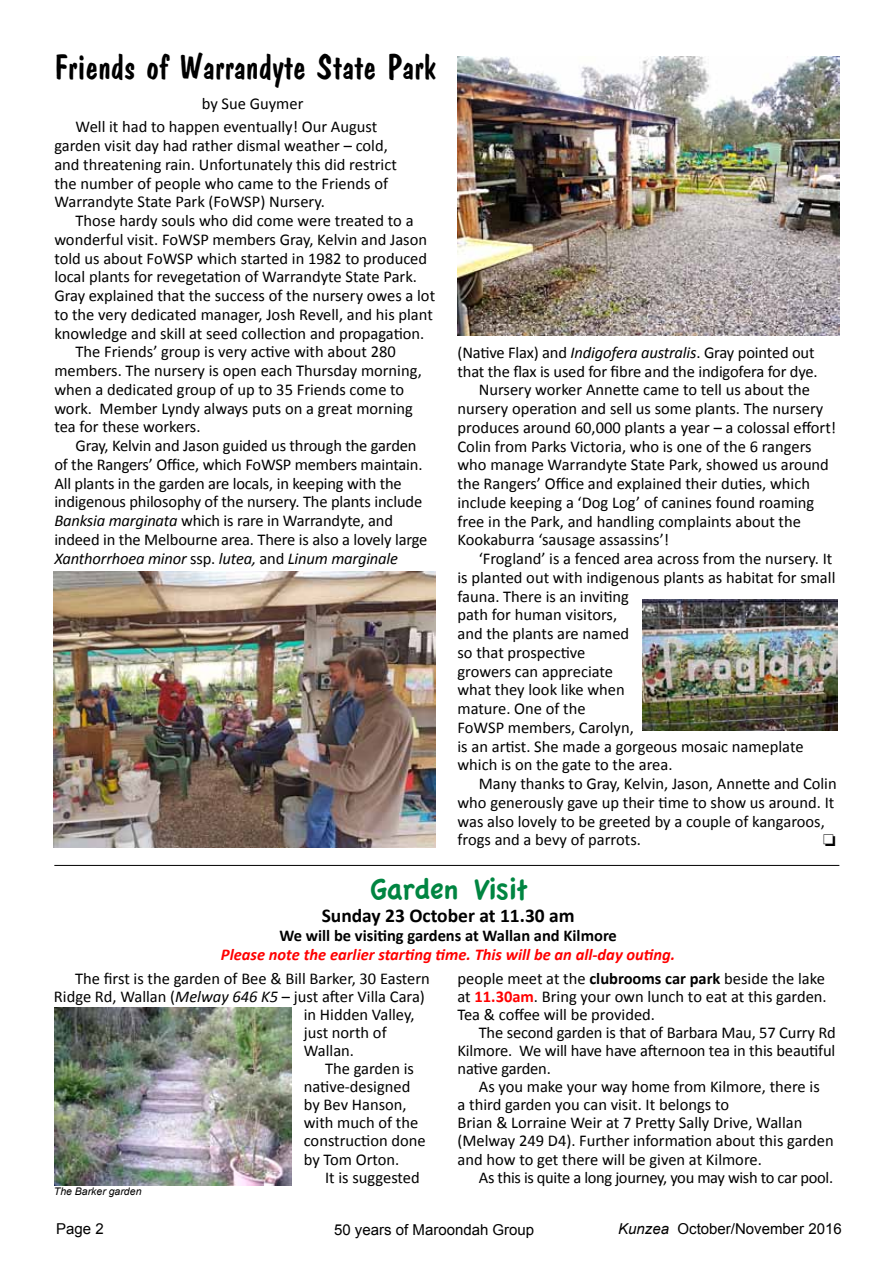
<style>
.page{position:relative;width:893px;height:1263px;background:#fff}
.page>*{position:absolute;margin:0;border:0;box-sizing:border-box;transform-origin:0 0}
.t1{font:36px "Don Casual SW";color:#000}
.t2{font:31.5px "Apple Casual";letter-spacing:-.03em;color:#008541}
.t3{font:700 19.5px "Calibri";color:#000}
.t4{font:16.5px/18px "Calibri";color:#000}
.t5{font:italic 700 16.5px "Calibri";color:#f00}
.t6{font:16.5px "Calibri";letter-spacing:-.02em;color:#000}
.t7{font:italic 16.5px "Calibri";letter-spacing:-.01em;color:#000}
.t8{font:700 16.5px "Calibri";color:#000}
.t9{font:15px "Arial";color:#000}
.t10{font:italic 10.5px "Arial";color:#000}
.s1{font-style:italic}
.s2{font-style:normal}
.s3{font-weight:700}
.s4{font-weight:700;color:#f00}
</style>
<div class="page">
<img style="left:642px;top:599px;width:196px;height:132px">
<img style="left:458px;top:56px;width:381px;height:279px">
<img style="left:54px;top:572px;width:382px;height:275px">
<img style="left:54px;top:1008px;width:237px;height:177px">
<hr style="left:54px;top:865px;width:785px;height:1px;background:#000">
<h1 class="t1" style="left:54px;top:45px;width:383px">Friends of Warrandyte State Park</h1>
<p class="t4" style="left:202px;top:95px;width:103px">by Sue Guymer</p>
<p class="t4" style="left:54px;top:118px;width:344px;line-height:18.8px;text-indent:21px">Well it had to happen eventually! Our August garden visit day had rather dismal weather – cold, and threatening rain. Unfortunately this did restrict the number of people who came to the Friends of Warrandyte State Park (FoWSP) Nursery.</p>
<p class="t4" style="left:76px;top:212px;width:339px">Those hardy souls who did come were treated to a</p>
<p class="t4" style="left:54px;top:230px;width:374px">wonderful visit. FoWSP members Gray, Kelvin and Jason</p>
<p class="t4" style="left:54px;top:249px;width:374px">told us about FoWSP which started in 1982 to produced</p>
<p class="t4" style="left:54px;top:268px;width:364px">local plants for revegetation of Warrandyte State Park.</p>
<p class="t4" style="left:54px;top:287px;width:382px">Gray explained that the success of the nursery owes a lot</p>
<p class="t4" style="left:54px;top:305px;width:380px">to the very dedicated manager, Josh Revell, and his plant</p>
<p class="t4" style="left:54px;top:324px;width:372px">knowledge and skill at seed collection and propagation.</p>
<p class="t4" style="left:76px;top:343px;width:322px">The Friends’ group is very active with about 280</p>
<p class="t4" style="left:54px;top:362px;width:369px">members. The nursery is open each Thursday morning,</p>
<p class="t4" style="left:54px;top:380px;width:351px">when a dedicated group of up to 35 Friends come to</p>
<p class="t4" style="left:54px;top:399px;width:360px">work. Member Lyndy always puts on a great morning</p>
<p class="t4" style="left:54px;top:418px;width:148px">tea for these workers.</p>
<p class="t4" style="left:76px;top:437px;width:342px">Gray, Kelvin and Jason guided us through the garden</p>
<p class="t4" style="left:54px;top:455px;width:370px">of the Rangers’ Office, which FoWSP members maintain.</p>
<p class="t4" style="left:54px;top:474px;width:349px">All plants in the garden are locals, in keeping with the</p>
<p class="t4" style="left:54px;top:493px;width:369px">indigenous philosophy of the nursery. The plants include</p>
<p class="t4" style="left:54px;top:512px;width:340px"><span class="s1">Banksia marginata</span> which is rare in Warrandyte, and</p>
<p class="t4" style="left:54px;top:530px;width:375px">indeed in the Melbourne area. There is also a lovely large</p>
<p class="t7" style="left:54px;top:547px;width:345px">Xanthorrhoea minor <span class="s2">ssp.</span> lutea, <span class="s2">and</span> Linum marginale</p>
<p class="t4" style="left:457px;top:343px;width:359px">(Native Flax) and <span class="s1">Indigofera australis</span>. Gray pointed out</p>
<p class="t4" style="left:457px;top:362px;width:362px">that the flax is used for fibre and the indigofera for dye.</p>
<p class="t4" style="left:479px;top:381px;width:333px">Nursery worker Annette came to tell us about the</p>
<p class="t4" style="left:457px;top:400px;width:367px">nursery operation and sell us some plants. The nursery</p>
<p class="t4" style="left:457px;top:418px;width:380px">produces around 60,000 plants a year – a colossal effort!</p>
<p class="t4" style="left:457px;top:437px;width:356px">Colin from Parks Victoria, who is one of the 6 rangers</p>
<p class="t4" style="left:457px;top:456px;width:373px">who manage Warrandyte State Park, showed us around</p>
<p class="t4" style="left:457px;top:475px;width:354px">the Rangers’ Office and explained their duties, which</p>
<p class="t4" style="left:457px;top:493px;width:358px">include keeping a ‘Dog Log’ of canines found roaming</p>
<p class="t4" style="left:457px;top:512px;width:345px">free in the Park, and handling complaints about the</p>
<p class="t4" style="left:457px;top:531px;width:213px">Kookaburra ‘sausage assassins’!</p>
<p class="t4" style="left:479px;top:550px;width:355px">‘Frogland’ is a fenced area across from the nursery. It</p>
<p class="t4" style="left:457px;top:568px;width:379px">is planted out with indigenous plants as habitat for small</p>
<p class="t4" style="left:457px;top:587px;width:173px">fauna. There is an inviting</p>
<p class="t4" style="left:457px;top:606px;width:161px">path for human visitors,</p>
<p class="t4" style="left:457px;top:625px;width:173px">and the plants are named</p>
<p class="t4" style="left:457px;top:643px;width:129px">so that prospective</p>
<p class="t4" style="left:457px;top:662px;width:157px">growers can appreciate</p>
<p class="t4" style="left:457px;top:681px;width:169px">what they look like when</p>
<p class="t4" style="left:457px;top:700px;width:130px">mature. One of the</p>
<p class="t4" style="left:457px;top:718px;width:178px">FoWSP members, Carolyn,</p>
<p class="t4" style="left:457px;top:737px;width:348px">is an artist. She made a gorgeous mosaic nameplate</p>
<p class="t4" style="left:457px;top:756px;width:216px">which is on the gate to the area.</p>
<p class="t4" style="left:479px;top:774px;width:359px">Many thanks to Gray, Kelvin, Jason, Annette and Colin</p>
<p class="t4" style="left:457px;top:793px;width:378px">who generously gave up their time to show us around. It</p>
<p class="t4" style="left:457px;top:812px;width:369px">was also lovely to be greeted by a couple of kangaroos,</p>
<p class="t4" style="left:457px;top:831px;width:185px">frogs and a bevy of parrots.</p>
<h2 class="t2" style="left:370px;top:872px;width:160px">Garden Visit</h2>
<p class="t3" style="left:322px;top:903px;width:254px">Sunday 23 October at 11.30 am</p>
<p class="t8" style="left:279px;top:925px;width:339px">We will be visiting gardens at Wallan and Kilmore</p>
<p class="t5" style="left:221px;top:944px;width:456px">Please note the earlier starting time. This will be an all-day outing.</p>
<p class="t4" style="left:75px;top:970px;width:356px">The first is the garden of Bee &amp; Bill Barker, 30 Eastern</p>
<p class="t4" style="left:54px;top:988px;width:372px">Ridge Rd, Wallan (<span class="s1">Melway 646 K5</span> – just after Villa Cara)</p>
<p class="t4" style="left:304px;top:1006px;width:112px">in Hidden Valley,</p>
<p class="t4" style="left:304px;top:1024px;width:84px">just north of</p>
<p class="t4" style="left:304px;top:1042px;width:52px">Wallan.</p>
<p class="t4" style="left:325px;top:1060px;width:91px">The garden is</p>
<p class="t4" style="left:304px;top:1078px;width:108px">native-designed</p>
<p class="t4" style="left:304px;top:1096px;width:104px">by Bev Hanson,</p>
<p class="t4" style="left:304px;top:1114px;width:116px">with much of the</p>
<p class="t4" style="left:304px;top:1132px;width:123px">construction done</p>
<p class="t4" style="left:304px;top:1150px;width:97px">by Tom Orton.</p>
<p class="t4" style="left:325px;top:1168px;width:96px">It is suggested</p>
<p class="t10" style="left:54px;top:1185px;width:89px">The Barker garden</p>
<p class="t4" style="left:457px;top:970px;width:371px;text-align:justify">people meet at the <span class="s3">clubrooms car park</span> beside the lake at <span class="s4">11.30am</span>. Bring your own lunch to eat at this garden.<br>Tea &amp; coffee will be provided.</p>
<p class="t4" style="left:457px;top:1024px;width:380px;text-align:justify;text-indent:21px">The second garden is that of Barbara Mau, 57 Curry Rd Kilmore. We will have have afternoon tea in this beautiful native garden.</p>
<p class="t4" style="left:457px;top:1078px;width:378px;text-indent:21px">As you make your way home from Kilmore, there is<br>a third garden you can visit. It belongs to<br>Brian &amp; Lorraine Weir at 7 Pretty Sally Drive, Wallan (Melway 249 D4). Further information about this garden and how to get there will be given at Kilmore.</p>
<p class="t6" style="left:479px;top:1166px;width:356px">As this is quite a long journey, you may wish to car pool.</p>
<p class="t9" style="left:56px;top:1221px;width:49px">Page 2</p>
<p class="t9" style="left:334px;top:1221px;width:202px">50 years of Maroondah Group</p>
<p class="t9" style="left:618px;top:1221px;width:225px"><span class="s1">Kunzea</span> October/November 2016</p>
</div>
